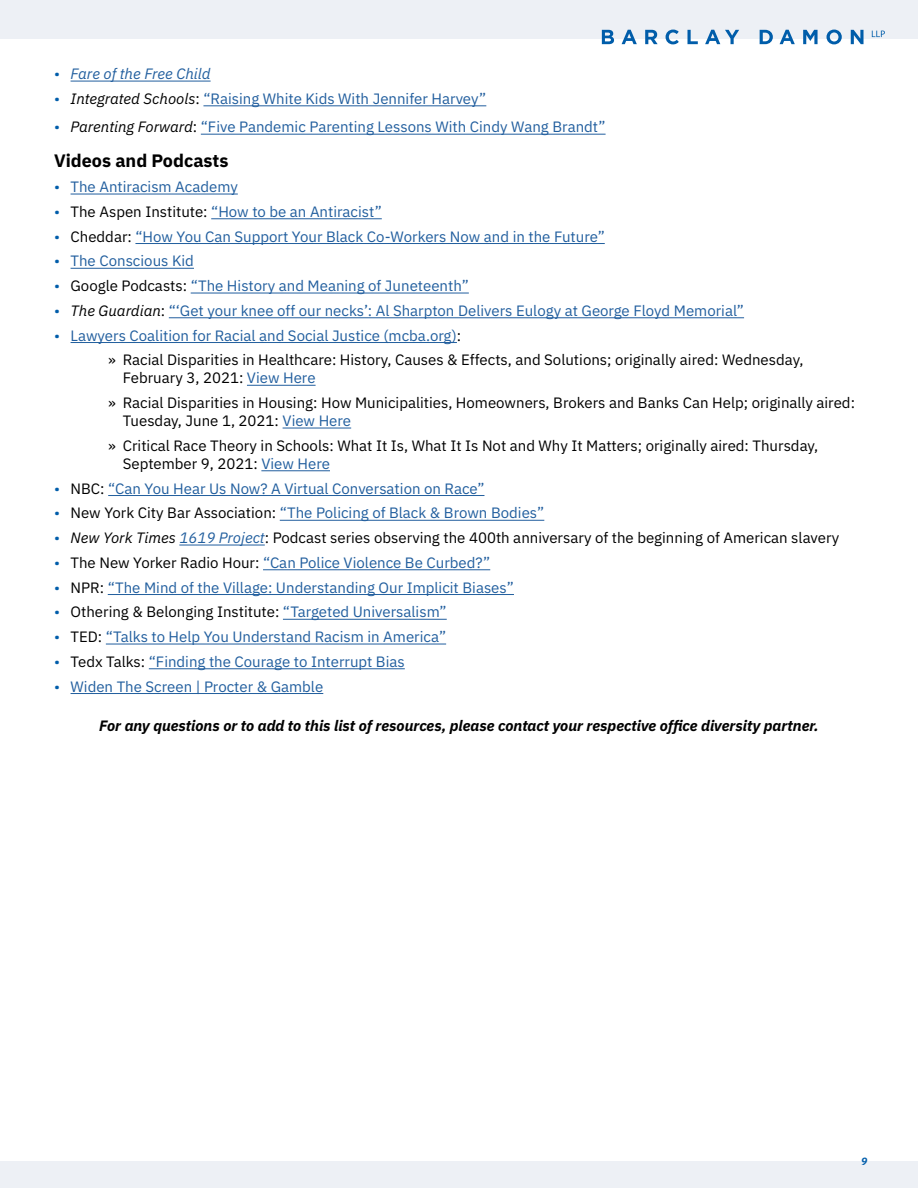
<style>
.page{position:relative;width:918px;height:1188px;background:#fff}
.page>*{position:absolute;margin:0;border:0;box-sizing:border-box;transform-origin:0 0}
.t1{font:700 18px "IBM Plex Sans";color:#000}
.t2{font:15px "IBM Plex Sans";color:#215e9e}
.t3{font:15px/24.8px "IBM Plex Sans";color:#000}
.t4{font:italic 700 15px "IBM Plex Sans";color:#000}
.t5{font:italic 15px "IBM Plex Sans";color:#215e9e}
.t6{font:italic 700 10.5px "IBM Plex Sans";color:#005daa}
.s1{font-style:normal;color:#005daa}
.s2{color:#005daa}
.s3{font-style:italic;color:#000}
.s4{color:#000}
.s5{color:#215e9e}
.s6{font-style:italic}
.s7{font-style:italic;color:#215e9e}
</style>
<div class="page">
<div style="left:0;top:1162px;width:918px;height:26px;background:#edf0f5"></div>
<div style="left:0;top:0;width:918px;height:38px;background:#edf0f5"></div>
<svg style="left:872px;top:31px;width:13px;height:6px"></svg>
<svg style="left:602px;top:30px;width:12px;height:14px"></svg>
<svg style="left:622px;top:30px;width:15px;height:14px"></svg>
<svg style="left:645px;top:30px;width:13px;height:14px"></svg>
<svg style="left:666px;top:30px;width:13px;height:14px"></svg>
<svg style="left:687px;top:30px;width:11px;height:14px"></svg>
<svg style="left:705px;top:30px;width:34px;height:14px"></svg>
<svg style="left:760px;top:30px;width:13px;height:14px"></svg>
<svg style="left:780px;top:30px;width:15px;height:14px"></svg>
<svg style="left:803px;top:30px;width:15px;height:14px"></svg>
<svg style="left:827px;top:30px;width:15px;height:14px"></svg>
<svg style="left:851px;top:30px;width:13px;height:14px"></svg>
<hr style="left:71px;top:81px;width:140px;height:1px;background:#215e9e">
<hr style="left:203px;top:105px;width:283px;height:1px;background:#215e9e">
<hr style="left:201px;top:134px;width:405px;height:1px;background:#215e9e">
<hr style="left:71px;top:194px;width:167px;height:1px;background:#215e9e">
<hr style="left:211px;top:218px;width:171px;height:1px;background:#215e9e">
<hr style="left:135px;top:243px;width:470px;height:1px;background:#215e9e">
<hr style="left:71px;top:268px;width:123px;height:1px;background:#215e9e">
<hr style="left:191px;top:293px;width:278px;height:1px;background:#215e9e">
<hr style="left:169px;top:317px;width:575px;height:1px;background:#215e9e">
<hr style="left:71px;top:342px;width:386px;height:1px;background:#215e9e">
<hr style="left:247px;top:385px;width:69px;height:1px;background:#215e9e">
<hr style="left:283px;top:428px;width:68px;height:1px;background:#215e9e">
<hr style="left:261px;top:470px;width:69px;height:1px;background:#215e9e">
<hr style="left:108px;top:495px;width:376px;height:1px;background:#215e9e">
<hr style="left:280px;top:520px;width:264px;height:1px;background:#215e9e">
<hr style="left:179px;top:545px;width:86px;height:1px;background:#215e9e">
<hr style="left:263px;top:569px;width:227px;height:1px;background:#215e9e">
<hr style="left:108px;top:594px;width:406px;height:1px;background:#215e9e">
<hr style="left:283px;top:619px;width:164px;height:1px;background:#215e9e">
<hr style="left:106px;top:644px;width:340px;height:1px;background:#215e9e">
<hr style="left:149px;top:668px;width:256px;height:1px;background:#215e9e">
<hr style="left:71px;top:693px;width:252px;height:1px;background:#215e9e">
<p class="t5" style="left:54px;top:62px;width:158px"><span class="s1">•</span> Fare of the Free Child</p>
<p class="t2" style="left:54px;top:87px;width:434px"><span class="s2">•</span> <span class="s3">Integrated Schools</span><span class="s4">:</span> “Raising White Kids With Jennifer Harvey”</p>
<p class="t2" style="left:54px;top:116px;width:553px"><span class="s2">•</span> <span class="s3">Parenting Forward</span><span class="s4">:</span> “Five Pandemic Parenting Lessons With Cindy Wang Brandt”</p>
<p class="t1" style="left:54px;top:147px;width:176px">Videos and Podcasts</p>
<p class="t2" style="left:54px;top:175px;width:185px"><span class="s2">•</span> The Antiracism Academy</p>
<p class="t2" style="left:54px;top:200px;width:329px"><span class="s2">•</span> <span class="s4">The Aspen Institute:</span> “How to be an Antiracist”</p>
<p class="t2" style="left:54px;top:225px;width:552px"><span class="s2">•</span> <span class="s4">Cheddar:</span> “How You Can Support Your Black Co-Workers Now and in the Future”</p>
<p class="t2" style="left:54px;top:250px;width:141px"><span class="s2">•</span> The Conscious Kid</p>
<p class="t2" style="left:54px;top:274px;width:416px"><span class="s2">•</span> <span class="s4">Google Podcasts:</span> “The History and Meaning of Juneteenth”</p>
<p class="t2" style="left:54px;top:299px;width:692px"><span class="s2">•</span> <span class="s3">The Guardian</span><span class="s4">:</span> “‘Get your knee off our necks’: Al Sharpton Delivers Eulogy at George Floyd Memorial”</p>
<p class="t3" style="left:108px;top:322px;width:697px;text-indent:-54px"><span class="s2">•</span> <span class="s5">Lawyers Coalition for Racial and Social Justice (mcba.org)</span>:<br>» Racial Disparities in Healthcare: History, Causes &amp; Effects, and Solutions; originally aired: Wednesday,</p>
<p class="t3" style="left:108px;top:364px;width:749px;text-indent:15px">February 3, 2021: <span class="s5">View Here<br></span>» Racial Disparities in Housing: How Municipalities, Homeowners, Brokers and Banks Can Help; originally aired:</p>
<p class="t3" style="left:108px;top:407px;width:712px;text-indent:15px">Tuesday, June 1, 2021: <span class="s5">View Here<br></span>» Critical Race Theory in Schools: What It Is, What It Is Not and Why It Matters; originally aired: Thursday,</p>
<p class="t3" style="left:123px;top:450px;width:209px">September 9, 2021: <span class="s5">View Here</span></p>
<p class="t2" style="left:54px;top:477px;width:432px"><span class="s2">•</span> <span class="s4">NBC:</span> “Can You Hear Us Now? A Virtual Conversation on Race”</p>
<p class="t2" style="left:54px;top:502px;width:492px"><span class="s2">•</span> <span class="s4">New York City Bar Association:</span> “The Policing of Black &amp; Brown Bodies”</p>
<p class="t3" style="left:54px;top:524px;width:787px"><span class="s2">•</span> <span class="s6">New York Times</span> <span class="s7">1619 Project</span>: Podcast series observing the 400th anniversary of the beginning of American slavery</p>
<p class="t2" style="left:54px;top:551px;width:438px"><span class="s2">•</span> <span class="s4">The New Yorker Radio Hour:</span> “Can Police Violence Be Curbed?”</p>
<p class="t2" style="left:54px;top:576px;width:461px"><span class="s2">•</span> <span class="s4">NPR:</span> “The Mind of the Village: Understanding Our Implicit Biases”</p>
<p class="t3" style="left:54px;top:598px;width:394px"><span class="s2">•</span> Othering &amp; Belonging Institute: <span class="s5">“Targeted Universalism”</span></p>
<p class="t2" style="left:54px;top:625px;width:394px"><span class="s2">•</span> <span class="s4">TED:</span> “Talks to Help You Understand Racism in America”</p>
<p class="t2" style="left:54px;top:650px;width:352px"><span class="s2">•</span> <span class="s4">Tedx Talks:</span> “Finding the Courage to Interrupt Bias</p>
<p class="t2" style="left:54px;top:675px;width:271px"><span class="s2">•</span> Widen The Screen | Procter &amp; Gamble</p>
<p class="t4" style="left:99px;top:714px;width:721px">For any questions or to add to this list of resources, please contact your respective office diversity partner.</p>
<p class="t6" style="left:861px;top:1153px;width:8px">9</p>
</div>
